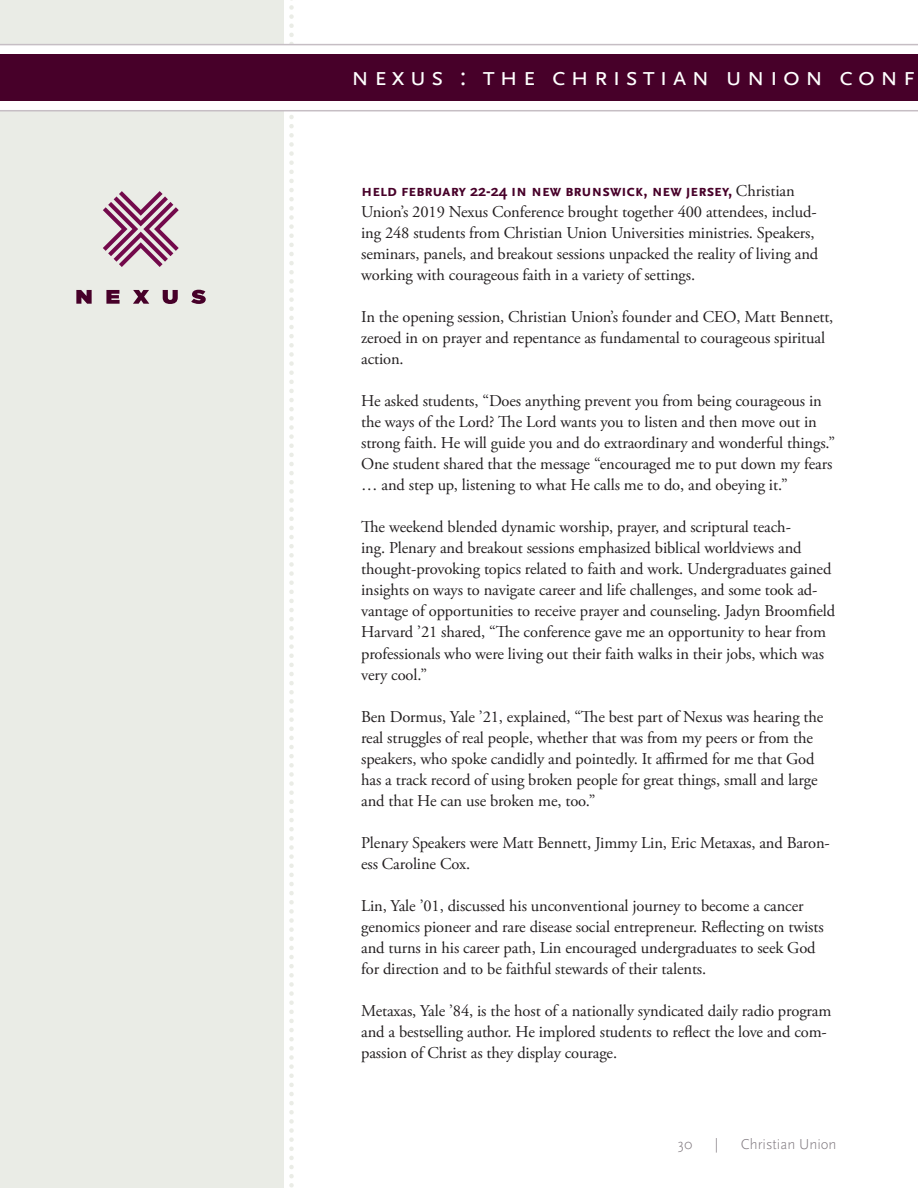
<style>
.page{position:relative;width:918px;height:1188px;background:#fff}
.page>*{position:absolute;margin:0;border:0;box-sizing:border-box;transform-origin:0 0}
.Header_1{font:27px "Scala Sans OT";letter-spacing:.175em;color:#fff}
.Body_Text{font:16.5px/21px "Adobe Garamond Pro";letter-spacing:-.01em;color:#231f20}
.t1{font:300 15px "Scala Sans OT";color:#80797f}
.s1{font-family:"Scala Sans OT";font-weight:700;color:#470029}
</style>
<div class="page">
<svg style="left:289px;top:0;width:5px;height:1188px"></svg>
<div style="left:0;top:0;width:284px;height:1188px;background:#eaece6"></div>
<svg style="left:0;top:43px;width:918px;height:69px"></svg>
<div style="left:0;top:54px;width:918px;height:47px;background:#470029"></div>
<svg style="left:103px;top:191px;width:76px;height:76px"></svg>
<svg style="left:76px;top:290px;width:16px;height:14px"></svg>
<svg style="left:106px;top:290px;width:14px;height:14px"></svg>
<svg style="left:133px;top:290px;width:16px;height:14px"></svg>
<svg style="left:163px;top:290px;width:15px;height:14px"></svg>
<svg style="left:191px;top:290px;width:15px;height:14px"></svg>
<p class="Header_1" style="left:351px;top:62px;width:566px">nexus : the christian union conf</p>
<p class="Body_Text" style="left:361px;top:181px;width:459px"><span class="s1">held february 22-24 in new brunswick, new jersey,</span> Christian Union’s 2019 Nexus Conference brought together 400 attendees, includ&shy;ing 248 students from Christian Union Universities ministries. Speakers, seminars, panels, and breakout sessions unpacked the reality of living and working with courageous faith in a variety of settings.</p>
<p class="Body_Text" style="left:361px;top:307px;width:474px">In the opening session, Christian Union’s founder and CEO, Matt Bennett, zeroed in on prayer and repentance as fundamental to courageous spiritual action.</p>
<p class="Body_Text" style="left:361px;top:391px;width:476px">He asked students, “Does anything prevent you from being courageous in the ways of the Lord? The Lord wants you to listen and then move out in strong faith. He will guide you and do extraordinary and wonderful things.” One student shared that the message “encouraged me to put down my fears … and step up, listening to what He calls me to do, and obeying it.”</p>
<p class="Body_Text" style="left:361px;top:517px;width:476px">The weekend blended dynamic worship, prayer, and scriptural teach-<br>ing. Plenary and breakout sessions emphasized biblical worldviews and thought-provoking topics related to faith and work. Undergraduates gained insights on ways to navigate career and life challenges, and some took ad&shy;vantage of opportunities to receive prayer and counseling. Jadyn Broomfield Harvard ’21 shared, “The conference gave me an opportunity to hear from professionals who were living out their faith walks in their jobs, which was very cool.”</p>
<p class="Body_Text" style="left:361px;top:706px;width:464px">Ben Dormus, Yale ’21, explained, “The best part of Nexus was hearing the real struggles of real people, whether that was from my peers or from the speakers, who spoke candidly and pointedly. It affirmed for me that God has a track record of using broken people for great things, small and large and that He can use broken me, too.”</p>
<p class="Body_Text" style="left:361px;top:832px;width:470px">Plenary Speakers were Matt Bennett, Jimmy Lin, Eric Metaxas, and Baron&shy;ess Caroline Cox.</p>
<p class="Body_Text" style="left:361px;top:895px;width:464px">Lin, Yale ’01, discussed his unconventional journey to become a cancer genomics pioneer and rare disease social entrepreneur. Reflecting on twists and turns in his career path, Lin encouraged undergraduates to seek God for direction and to be faithful stewards of their talents.</p>
<p class="Body_Text" style="left:361px;top:1000px;width:472px">Metaxas, Yale ’84, is the host of a nationally syndicated daily radio program and a bestselling author. He implored students to reflect the love and com&shy;passion of Christ as they display courage.</p>
<p class="t1" style="left:678px;top:1136px;width:16px">30</p>
<p class="t1" style="left:715px;top:1136px;width:5px">|</p>
<p class="t1" style="left:741px;top:1136px;width:97px">Christian Union</p>
</div>
